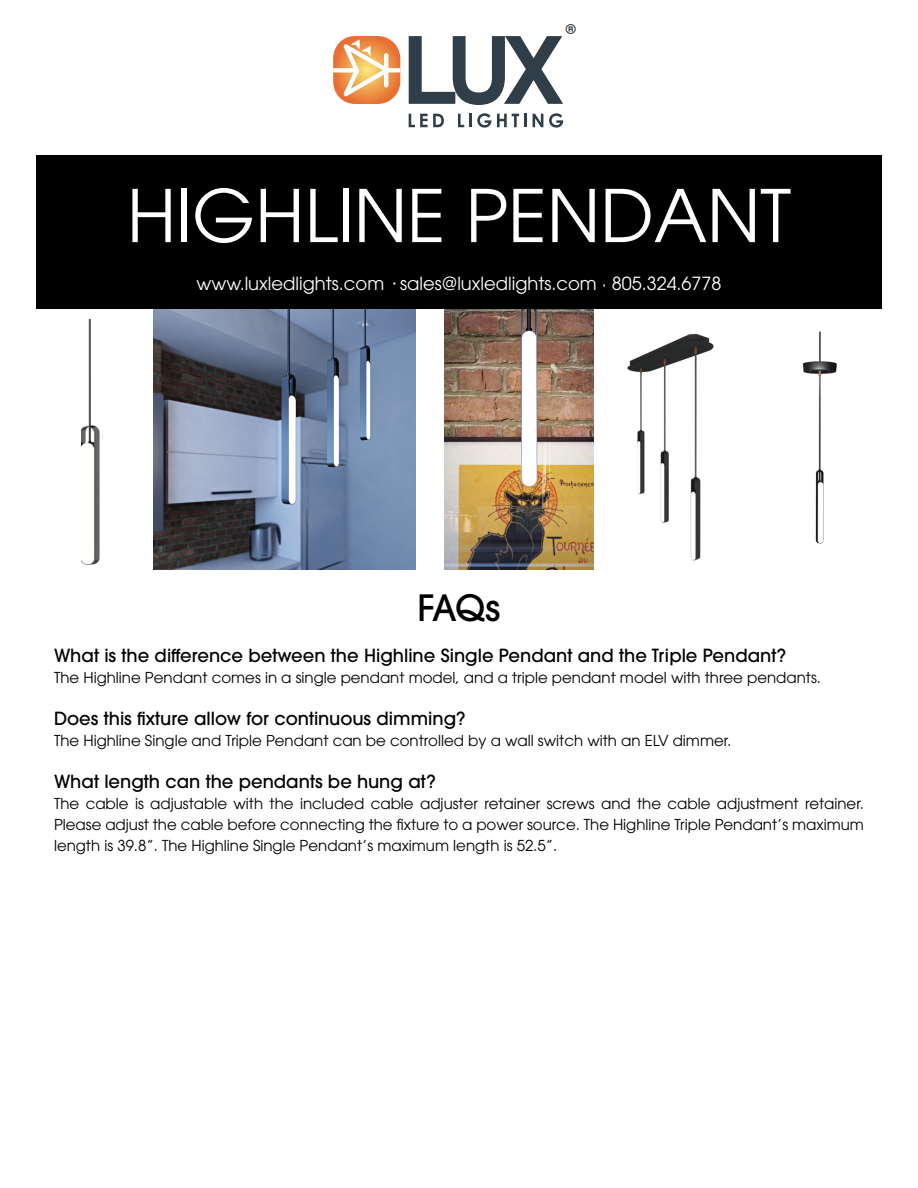
<style>
.page{position:relative;width:918px;height:1188px;background:#fff}
.page>*{position:absolute;margin:0;border:0;box-sizing:border-box;transform-origin:0 0}
.t1{font:72px "ITC Avant Garde Pro";color:#fff}
.t2{font:500 36px "ITC Avant Garde Pro";color:#000}
.t3{font:500 18px "ITC Avant Garde Pro";color:#000}
.t4{font:18px "ITC Avant Garde Pro";color:#fff}
.t5{font:15px/21px "ITC Avant Garde Pro";color:#000;text-align:justify}
.t6{font:700 13.5px "Century Gothic";color:#303e49}
.s1{font-family:"Century Gothic"}
</style>
<div class="page">
<img style="left:627px;top:333px;width:87px;height:228px">
<div style="left:36px;top:155px;width:846px;height:154px;background:#000"></div>
<img style="left:81px;top:320px;width:22px;height:245px">
<img style="left:154px;top:309px;width:262px;height:261px">
<svg style="left:409px;top:36px;width:154px;height:69px"></svg>
<svg style="left:333px;top:36px;width:67px;height:68px"></svg>
<div style="left:333px;top:68px;width:25px;height:5px;background:#fcfeff"></div>
<div style="left:386px;top:68px;width:14px;height:5px;background:#fcfeff"></div>
<svg style="left:409px;top:114px;width:35px;height:13px"></svg>
<svg style="left:458px;top:113px;width:33px;height:15px"></svg>
<svg style="left:497px;top:114px;width:29px;height:13px"></svg>
<svg style="left:533px;top:114px;width:10px;height:13px"></svg>
<svg style="left:549px;top:113px;width:14px;height:15px"></svg>
<img style="left:802px;top:331px;width:35px;height:213px">
<img style="left:445px;top:309px;width:148px;height:261px">
<p class="t6" style="left:566px;top:21px;width:12px">®</p>
<h1 class="t1" style="left:127px;top:171px;width:666px">HIGHLINE PENDANT</h1>
<p class="t4" style="left:196px;top:272px;width:527px">www.luxledlights.com <span class="s1">·</span> sales@luxledlights.com · 805.324.6778</p>
<h2 class="t2" style="left:418px;top:584px;width:84px">FAQs</h2>
<p class="t3" style="left:54px;top:644px;width:734px">What is the difference between the Highline Single Pendant and the Triple Pendant?</p>
<p class="t5" style="left:54px;top:666px;width:769px">The Highline Pendant comes in a single pendant model, and a triple pendant model with three pendants.</p>
<p class="t3" style="left:54px;top:707px;width:413px">Does this fixture allow for continuous dimming?</p>
<p class="t5" style="left:54px;top:729px;width:679px">The Highline Single and Triple Pendant can be controlled by a wall switch with an ELV dimmer.</p>
<p class="t3" style="left:54px;top:770px;width:383px">What length can the pendants be hung at?</p>
<p class="t5" style="left:54px;top:792px;width:812px">The cable is adjustable with the included cable adjuster retainer screws and the cable adjustment retainer.<br>Please adjust the cable before connecting the fixture to a power source. The Highline Triple Pendant’s maximum length is 39.8”. The Highline Single Pendant’s maximum length is 52.5”.</p>
</div>
